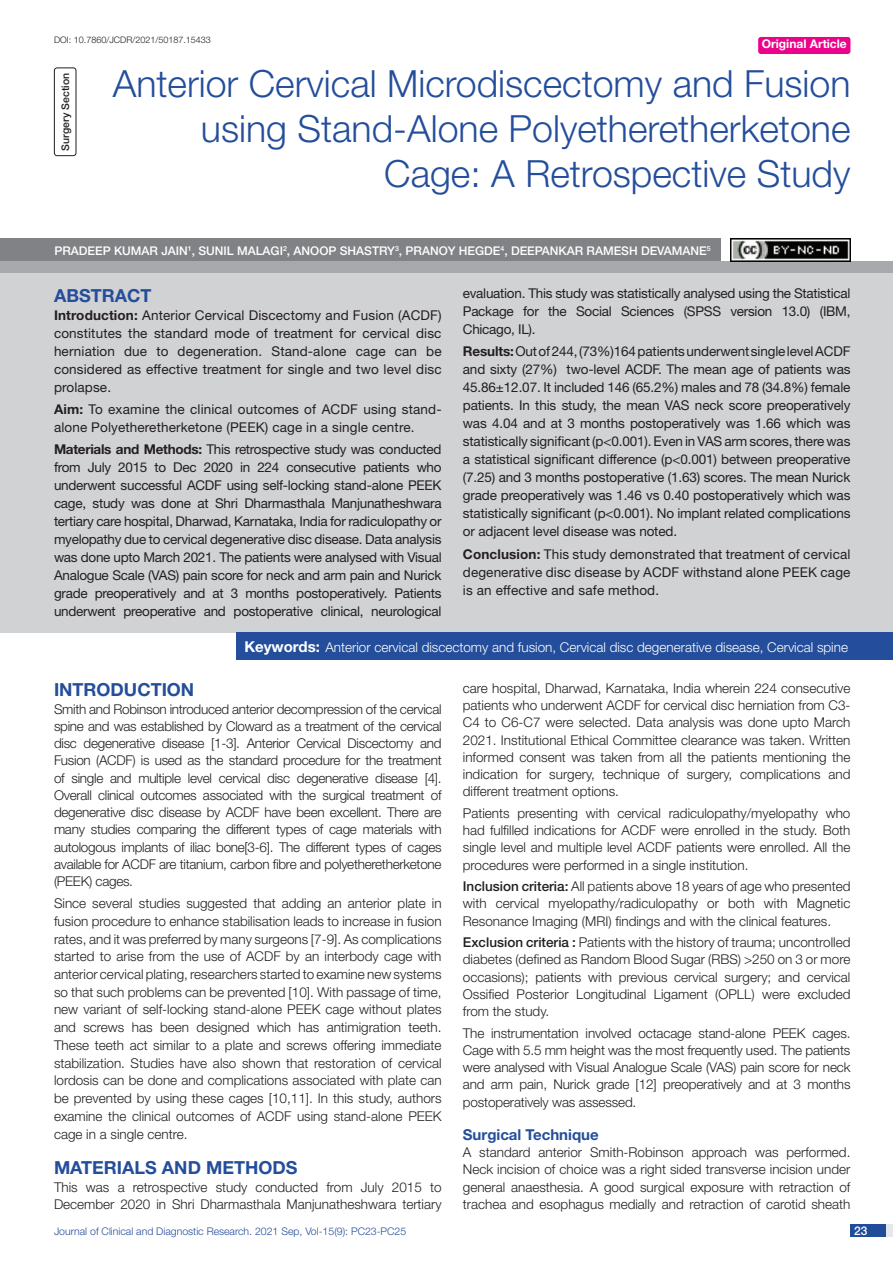
<style>
.page{position:relative;width:893px;height:1263px;background:#fff}
.page>*{position:absolute;margin:0;border:0;box-sizing:border-box;transform-origin:0 0}
.t1{font:300 37.5px/45px "Helvetica Neue";color:#244e9b;text-align:right}
.Heading{font:700 18px "Helvetica Neue";color:#244e9b}
.Abstract_head{font:700 18px "Helvetica Neue";color:#244e9b}
.HEAD_2{font:700 15px "Helvetica Neue";color:#244e9b}
.Body_text{font:300 13.5px/17.2px "Helvetica Neue";color:#231f20;text-align:justify}
.Abstract_Text{font:13.5px/18px "Helvetica Neue";letter-spacing:.01em;color:#231f20;text-align:justify}
.Key_words{font:300 13.5px "Helvetica Neue";color:#fff}
.Author{font:500 12px "Helvetica Neue";color:#fff}
.t2{font:700 12px "Helvetica Neue";color:#fff}
.t3{font:300 10.5px "Helvetica Neue";color:#244e9b}
.section{font:500 10.5px "Helvetica Neue";color:#231f20}
.DOI{font:300 9px "Helvetica Neue";color:#231f20}
.s1{font-weight:700}
.s2{font-weight:700;font-size:15px}
.s3{font-weight:500}
</style>
<div class="page">
<div style="left:850px;top:1224px;width:43px;height:13px;background:#e6e7e9"></div>
<div style="left:850px;top:1224px;width:35px;height:13px;background:#214c99"></div>
<div style="left:758px;top:37px;width:92px;height:17px;background:#ed028c;border-radius:3px"></div>
<div style="left:54px;top:68px;width:22px;height:88px;border:1px solid #231f20;border-radius:3px"></div>
<div style="left:0;top:261px;width:893px;height:12px;background:#a8a9ad"></div>
<div style="left:0;top:238px;width:721px;height:23px;background:#808285"></div>
<div style="left:0;top:273px;width:893px;height:359px;background:#d1d2d4"></div>
<div style="left:236px;top:632px;width:657px;height:28px;background:#244e9b"></div>
<img style="left:730px;top:239px;width:120px;height:22px">
<p class="DOI" style="left:54px;top:35px;width:158px">DOI: 10.7860/JCDR/2021/50187.15433</p>
<p class="t2" style="left:762px;top:37px;width:87px">Original Article</p>
<p class="section" style="left:59px;top:150px;width:79px;rotate:-90deg">SURGERY SECTION</p>
<p class="t1" style="left:113px;top:60px;width:739px">Anterior Cervical Microdiscectomy and Fusion using Stand-Alone Polyetheretherketone<br>Cage: A Retrospective Study</p>
<p class="Author" style="left:54px;top:243px;width:42px">PRADEEP</p>
<p class="Author" style="left:114px;top:243px;width:406px">KUMAR JAIN<sup>1</sup>, SUNIL MALAGI <sup>2</sup>, ANOOP SHASTRY<sup>3</sup>, PRANOY HEGDE<sup>4</sup>, DEEP</p>
<p class="Author" style="left:542px;top:243px;width:170px">ANKAR RAMES H DEVAMANE<sup>5</sup></p>
<p class="Abstract_head" style="left:54px;top:284px;width:99px">ABSTRACT</p>
<p class="Abstract_Text" style="left:54px;top:306px;width:389px"><span class="s1">Introduction:</span> Anterior Cervical Discectomy and Fusion (ACDF) constitutes the standard mode of treatment for cervical disc herniation due to degeneration. Stand-alone cage can be considered as effective treatment for single and two level disc prolapse.</p>
<p class="Abstract_Text" style="left:54px;top:400px;width:389px"><span class="s1">Aim:</span> To examine the clinical outcomes of ACDF using stand&shy;alone Polyetheretherketone (PEEK) cage in a single centre.</p>
<p class="Abstract_Text" style="left:54px;top:440px;width:389px"><span class="s1">Materials and Methods:</span> This retrospective study was conducted from July 2015 to Dec 2020 in 224 consecutive patients who underwent successful ACDF using self-locking stand-alone PEEK cage, study was done at Shri Dharmasthala Manjunatheshwara tertiary care hospital, Dharwad, Karnataka, India for radiculopathy or myelopathy due to cervical degenerative disc disease. Data analysis was done upto March 2021. The patients were analysed with Visual Analogue Scale (VAS) pain score for neck and arm pain and Nurick grade preoperatively and at 3 months postoperatively. Patients underwent preoperative and postoperative clinical, neurological</p>
<p class="Abstract_Text" style="left:463px;top:284px;width:389px">evaluation. This study was statistically analysed using the Statistical Package for the Social Sciences (SPSS version 13.0) (IBM, Chicago, IL).</p>
<p class="Abstract_Text" style="left:463px;top:342px;width:389px"><span class="s1">Results:</span> Out of 244, (73%)164 patients underwent single level ACDF and sixty (27%) two-level ACDF. The mean age of patients was 45.86±12.07. It included 146 (65.2%) males and 78 (34.8%) female patients. In this study, the mean VAS neck score preoperatively was 4.04 and at 3 months postoperatively was 1.66 which was statistically significant (p&lt;0.001). Even in VAS arm scores, there was a statistical significant difference (p&lt;0.001) between preoperative (7.25) and 3 months postoperative (1.63) scores. The mean Nurick grade preoperatively was 1.46 vs 0.40 postoperatively which was statistically significant (p&lt;0.001). No implant related complications or adjacent level disease was noted.</p>
<p class="Abstract_Text" style="left:463px;top:545px;width:389px"><span class="s1">Conclusion:</span> This study demonstrated that treatment of cervical degenerative disc disease by ACDF withstand alone PEEK cage is an effective and safe method.</p>
<p class="Key_words" style="left:244px;top:639px;width:605px"><span class="s2">Keywords:</span> Anterior cervical discectomy and fusion, Cervical disc degenerative disease, Cervical spine</p>
<p class="Heading" style="left:54px;top:679px;width:142px">INTRODUCTION</p>
<p class="Body_text" style="left:54px;top:700px;width:389px">Smith and Robinson introduced anterior decompression of the cervical spine and was established by Cloward as a treatment of the cervical disc degenerative disease [1-3]. Anterior Cervical Discectomy and Fusion (ACDF) is used as the standard procedure for the treatment of single and multiple level cervical disc degenerative disease [4].<br>Overall clinical outcomes associated with the surgical treatment of degenerative disc disease by ACDF have been excellent. There are many studies comparing the different types of cage materials with autologous implants of iliac bone[3-6]. The different types of cages available for ACDF are titanium, carbon fibre and polyetheretherketone (PEEK) cages.</p>
<p class="Body_text" style="left:54px;top:894px;width:389px;line-height:17.7px">Since several studies suggested that adding an anterior plate in fusion procedure to enhance stabilisation leads to increase in fusion rates, and it was preferred by many surgeons [7-9]. As complications started to arise from the use of ACDF by an interbody cage with anterior cervical plating, researchers started to examine new systems so that such problems can be prevented [10]. With passage of time, new variant of self-locking stand-alone PEEK cage without plates and screws has been designed which has antimigration teeth.<br>These teeth act similar to a plate and screws offering immediate stabilization. Studies have also shown that restoration of cervical lordosis can be done and complications associated with plate can be prevented by using these cages [10,11]. In this study, authors examine the clinical outcomes of ACDF using stand-alone PEEK cage in a single centre.</p>
<p class="Heading" style="left:54px;top:1157px;width:245px">MATERIALS AND METHODS</p>
<p class="Body_text" style="left:54px;top:1178px;width:389px">This was a retrospective study conducted from July 2015 to<br>December 2020 in Shri Dharmasthala Manjunatheshwara tertiary</p>
<p class="Body_text" style="left:463px;top:679px;width:389px">care hospital, Dharwad, Karnataka, India wherein 224 consecutive patients who underwent ACDF for cervical disc herniation from C3- C4 to C6-C7 were selected. Data analysis was done upto March 2021. Institutional Ethical Committee clearance was taken. Written informed consent was taken from all the patients mentioning the indication for surgery, technique of surgery, complications and different treatment options.</p>
<p class="Body_text" style="left:463px;top:804px;width:389px">Patients presenting with cervical radiculopathy/myelopathy who had fulfilled indications for ACDF were enrolled in the study. Both single level and multiple level ACDF patients were enrolled. All the procedures were performed in a single institution.</p>
<p class="Body_text" style="left:463px;top:877px;width:389px"><span class="s3">INCLUSION CRITERIA:</span> All patients above 18 years of age who presented with cervical myelopathy/radiculopathy or both with Magnetic Resonance Imaging (MRI) findings and with the clinical features.</p>
<p class="Body_text" style="left:463px;top:933px;width:389px"><span class="s3">EXCLUSION CRITERIA :</span> Patients with the history of trauma; uncontrolled diabetes (defined as Random Blood Sugar (RBS) &gt;250 on 3 or more occasions); patients with previous cervical surgery; and cervical Ossified Posterior Longitudinal Ligament (OPLL) were excluded from the study.</p>
<p class="Body_text" style="left:463px;top:1024px;width:389px">The instrumentation involved octacage stand-alone PEEK cages.<br>Cage with 5.5 mm height was the most frequently used. The patients were analysed with Visual Analogue Scale (VAS) pain score for neck and arm pain, Nurick grade [12] preoperatively and at 3 months postoperatively was assessed.</p>
<p class="HEAD_2" style="left:463px;top:1125px;width:137px">Surgical Technique</p>
<p class="Body_text" style="left:463px;top:1143px;width:389px">A standard anterior Smith-Robinson approach was performed.<br>Neck incision of choice was a right sided transverse incision under general anaesthesia. A good surgical exposure with retraction of trachea and esophagus medially and retraction of carotid sheath</p>
<p class="t3" style="left:54px;top:1225px;width:354px">Journal of Clinical and Diagnostic Research. 2021 Sep, Vol-15(9): PC23-PC25</p>
<p class="Author" style="left:854px;top:1223px;width:15px">23</p>
</div>
